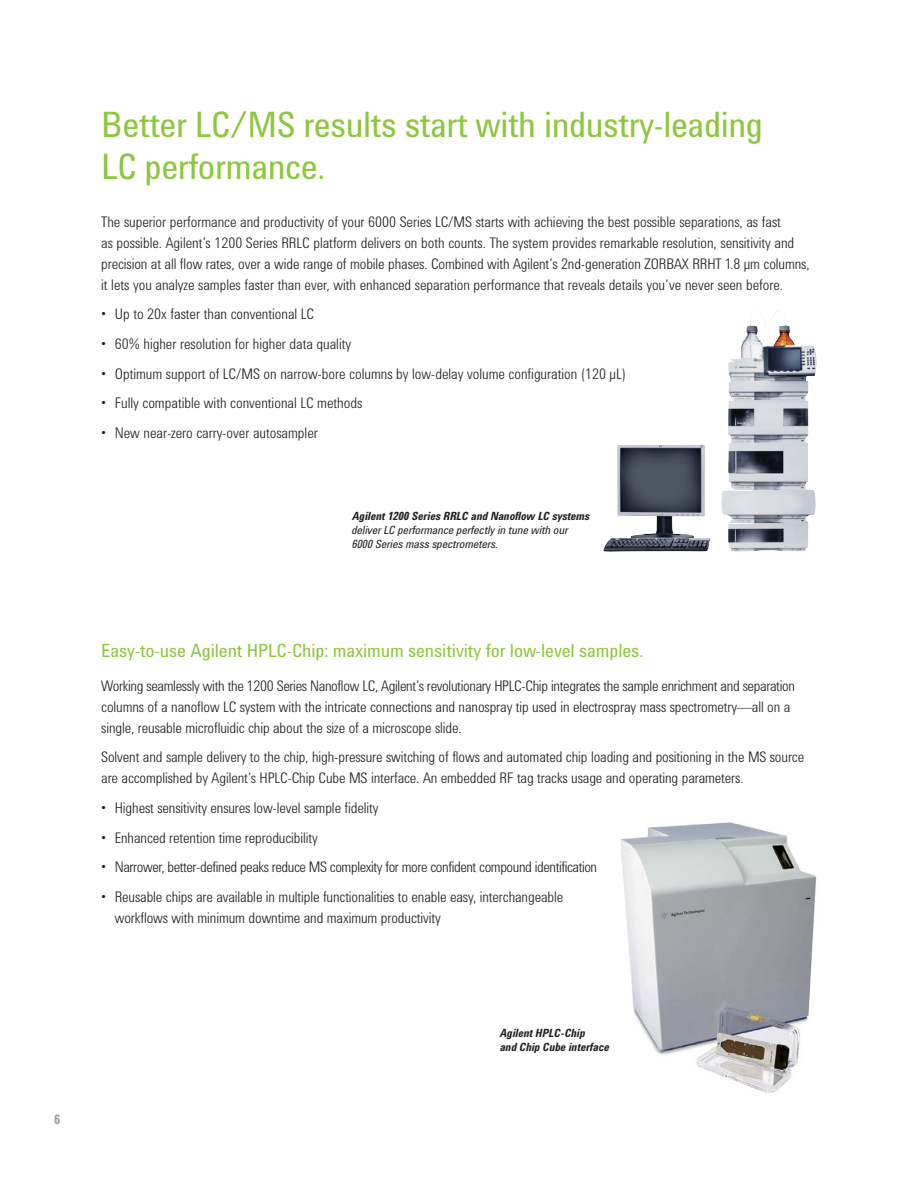
<style>
.page{position:relative;width:918px;height:1188px;background:#fff}
.page>*{position:absolute;margin:0;border:0;box-sizing:border-box;transform-origin:0 0}
.t1{font:36px/42px "Agilent Cond";letter-spacing:-.01em;color:#8dc63f}
.t2{font:18.75px "Agilent Cond";letter-spacing:-.005em;color:#8dc63f}
.t3{font:300 15px/21px "Agilent Cond";letter-spacing:-.005em;color:#231f20}
.t4{font:300 15px "Agilent Cond";letter-spacing:-.025em;color:#231f20}
.t5{font:700 13.5px "Agilent Cond";color:#a0a0a4}
.t6{font:italic 700 11.7px/14.2px "Agilent Cond";letter-spacing:-.01em;color:#231f20}
.t7{font:italic 11.7px/14.2px "Agilent Cond";letter-spacing:-.01em;color:#231f20}
</style>
<div class="page">
<img style="left:620px;top:822px;width:197px;height:271px">
<img style="left:603px;top:310px;width:214px;height:242px">
<p class="t5" style="left:54px;top:1114px;width:8px">6</p>
<h1 class="t1" style="left:101px;top:107px;width:663px">Better LC/MS results start with industry-leading<br>LC performance.</h1>
<p class="t3" style="left:101px;top:213px;width:710px">The superior performance and productivity of your 6000 Series LC/MS starts with achieving the best possible separations, as fast<br>as possible. Agilent’s 1200 Series RRLC platform delivers on both counts. The system provides remarkable resolution, sensitivity and precision at all flow rates, over a wide range of mobile phases. Combined with Agilent’s 2nd-generation ZORBAX RRHT 1.8 µm columns, it lets you analyze samples faster than ever, with enhanced separation performance that reveals details you’ve never seen before.</p>
<p class="t3" style="left:101px;top:305px;width:214px">• Up to 20x faster than conventional LC</p>
<p class="t3" style="left:101px;top:335px;width:251px">• 60% higher resolution for higher data quality</p>
<p class="t3" style="left:101px;top:365px;width:526px">• Optimum support of LC/MS on narrow-bore columns by low-delay volume configuration (120 µL)</p>
<p class="t3" style="left:101px;top:394px;width:263px">• Fully compatible with conventional LC methods</p>
<p class="t3" style="left:101px;top:424px;width:218px">• New near-zero carry-over autosampler</p>
<p class="t6" style="left:352px;top:510px;width:239px">Agilent 1200 Series RRLC and Nanoflow LC systems</p>
<p class="t7" style="left:352px;top:524px;width:218px">deliver LC performance perfectly in tune with our<br>6000 Series mass spectrometers.</p>
<p class="t2" style="left:101px;top:644px;width:544px">Easy-to-use Agilent HPLC-Chip: maximum sensitivity for low-level samples.</p>
<p class="t3" style="left:101px;top:677px;width:695px">Working seamlessly with the 1200 Series Nanoflow LC, Agilent’s revolutionary HPLC-Chip integrates the sample enrichment and separation columns of a nanoflow LC system with the intricate connections and nanospray tip used in electrospray mass spectrometry—all on a single, reusable microfluidic chip about the size of a microscope slide.</p>
<p class="t3" style="left:101px;top:748px;width:704px">Solvent and sample delivery to the chip, high-pressure switching of flows and automated chip loading and positioning in the MS source are accomplished by Agilent’s HPLC-Chip Cube MS interface. An embedded RF tag tracks usage and operating parameters.</p>
<p class="t3" style="left:101px;top:799px;width:279px">• Highest sensitivity ensures low-level sample fidelity</p>
<p class="t3" style="left:101px;top:828px;width:218px">• Enhanced retention time reproducibility</p>
<p class="t4" style="left:101px;top:861px;width:497px">• Narrower, better-defined peaks reduce MS complexity for more confident compound identification</p>
<p class="t3" style="left:115px;top:888px;width:450px;text-indent:-14px">• Reusable chips are available in multiple functionalities to enable easy, interchangeable workflows with minimum downtime and maximum productivity</p>
<p class="t6" style="left:499px;top:1027px;width:111px">Agilent HPLC-Chip<br>and Chip Cube interface</p>
</div>
